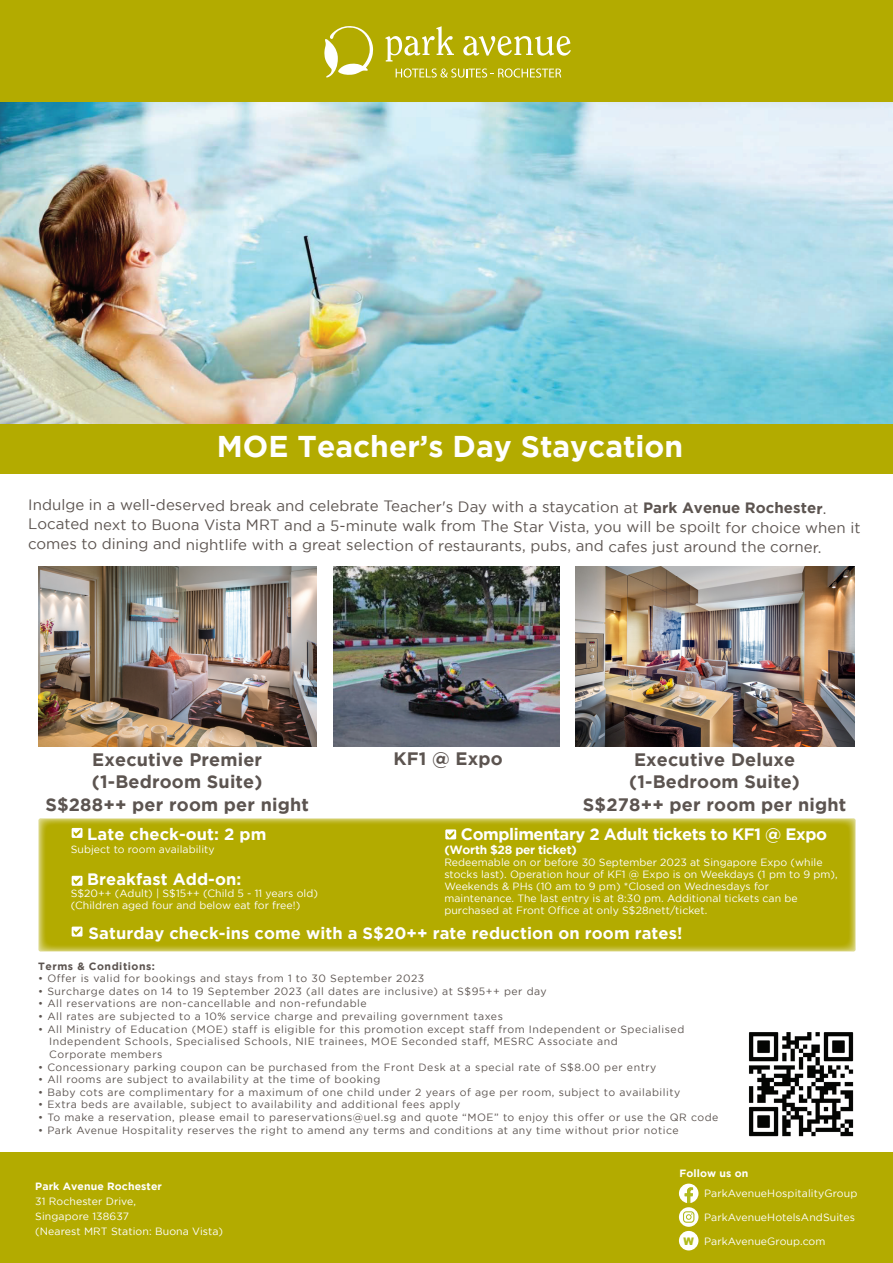
<style>
.page{position:relative;width:893px;height:1263px;background:#fff}
.page>*{position:absolute;margin:0;border:0;box-sizing:border-box;transform-origin:0 0}
.t1{font:700 30px "Gotham";color:#fff}
.t2{font:700 18px/22.5px "Gotham";letter-spacing:.01em;color:#5c5450;text-align:center}
.t3{font:700 16.5px "Gotham";letter-spacing:.005em;color:#fff}
.t4{font:700 16.5px "Gotham";letter-spacing:-.025em;color:#fff}
.t5{font:15px/19.6px "Gotham";color:#5c5450}
.t6{font:700 12px "Gotham";letter-spacing:-.025em;color:#fff}
.t7{font:10.5px/12.6px "Gotham";letter-spacing:.05em;color:#5c5450}
.t8{font:10.5px/12px "Gotham";letter-spacing:.005em;color:#fff}
.t9{font:700 10.5px "Gotham";letter-spacing:.01em;color:#fff}
.t10{font:700 10.5px "Gotham";letter-spacing:.05em;color:#5c5450}
.s1{font-weight:700}
.s2{font-family:"Arial";font-weight:900;color:#b0bb1d}
</style>
<div class="page">
<img style="left:0;top:102px;width:893px;height:322px">
<div style="left:0;top:1153px;width:893px;height:110px;background:#b3ab00"></div>
<svg style="left:679px;top:1183px;width:19px;height:20px"></svg>
<svg style="left:679px;top:1207px;width:19px;height:20px"></svg>
<svg style="left:683px;top:1211px;width:11px;height:12px"></svg>
<div style="left:679px;top:1231px;width:19px;height:19px;background:#fff;border-radius:50%"></div>
<div style="left:0;top:0;width:893px;height:102px;background:#b3ab00"></div>
<svg style="left:324px;top:26px;width:49px;height:52px"></svg>
<svg style="left:385px;top:26px;width:69px;height:36px"></svg>
<svg style="left:463px;top:36px;width:108px;height:20px"></svg>
<svg style="left:396px;top:68px;width:165px;height:10px"></svg>
<div style="left:0;top:424px;width:893px;height:49px;background:#b3ab00"></div>
<svg style="left:39px;top:819px;width:816px;height:132px;background:#b4ac05"></svg>
<img style="left:39px;top:566px;width:278px;height:180px">
<img style="left:575px;top:566px;width:279px;height:180px">
<img style="left:334px;top:566px;width:225px;height:180px">
<svg style="left:72px;top:828px;width:11px;height:10px"></svg>
<svg style="left:74px;top:829px;width:7px;height:8px"></svg>
<div style="left:72px;top:926px;width:11px;height:10px;background:#fff"></div>
<svg style="left:74px;top:928px;width:7px;height:7px"></svg>
<svg style="left:72px;top:876px;width:11px;height:10px"></svg>
<svg style="left:74px;top:877px;width:7px;height:7px"></svg>
<div style="left:445px;top:829px;width:11px;height:10px;background:#fff"></div>
<svg style="left:447px;top:831px;width:7px;height:7px"></svg>
<img style="left:749px;top:1032px;width:105px;height:105px">
<h1 class="t1" style="left:217px;top:429px;width:468px">MOE Teacher’s Day Staycation</h1>
<p class="t5" style="left:28px;top:496px;width:834px">Indulge in a well-deserved break and celebrate Teacher's Day with a staycation at <span class="s1">Park Avenue Rochester</span>.<br>Located next to Buona Vista MRT and a 5-minute walk from The Star Vista, you will be spoilt for choice when it comes to dining and nightlife with a great selection of restaurants, pubs, and cafes just around the corner.</p>
<h2 class="t2" style="left:92px;top:747px;width:171px">Executive Premier</h2>
<h2 class="t2" style="left:393px;top:747px;width:111px">KF1 @ Expo</h2>
<h2 class="t2" style="left:45px;top:770px;width:265px">(1-Bedroom Suite)<br>S$288++ per room per night</h2>
<h3 class="t3" style="left:87px;top:824px;width:181px">Late check-out: 2 pm</h3>
<p class="t8" style="left:71px;top:843px;width:145px">Subject to room availability</p>
<h3 class="t3" style="left:87px;top:869px;width:156px">Breakfast Add-on:</h3>
<p class="t8" style="left:71px;top:887px;width:249px">S$20++ (Adult) | S$15++ (Child 5 - 11 years old) (Children aged four and below eat for free!)</p>
<h2 class="t2" style="left:583px;top:747px;width:265px">Executive Deluxe (1-Bedroom Suite)<br>S$278++ per room per night</h2>
<h3 class="t4" style="left:461px;top:824px;width:368px">Complimentary 2 Adult tickets to KF1 @ Expo</h3>
<p class="t6" style="left:444px;top:843px;width:134px">(Worth $28 per ticket)</p>
<p class="t8" style="left:444px;top:856px;width:395px">Redeemable on or before 30 September 2023 at Singapore Expo (while stocks last). Operation hour of KF1 @ Expo is on Weekdays (1 pm to 9 pm), Weekends &amp; PHs (10 am to 9 pm) *Closed on Wednesdays for maintenance. The last entry is at 8:30 pm. Additional tickets can be purchased at Front Office at only S$28nett/ticket.</p>
<h3 class="t3" style="left:89px;top:923px;width:595px">Saturday check-ins come with a S$20++ rate reduction on room rates!</h3>
<p class="t10" style="left:38px;top:960px;width:118px">Terms &amp; Conditions:</p>
<p class="t7" style="left:38px;top:972px;width:388px">• Offer is valid for bookings and stays from 1 to 30 September 2023</p>
<p class="t7" style="left:38px;top:985px;width:510px">• Surcharge dates on 14 to 19 September 2023 (all dates are inclusive) at S$95++ per day</p>
<p class="t7" style="left:38px;top:997px;width:330px">• All reservations are non-cancellable and non-refundable</p>
<p class="t7" style="left:38px;top:1010px;width:466px">• All rates are subjected to a 10% service charge and prevailing government taxes</p>
<p class="t7" style="left:49px;top:1022px;width:637px;text-indent:-11px">• All Ministry of Education (MOE) staff is eligible for this promotion except staff from Independent or Specialised<br>Independent Schools, Specialised Schools, NIE trainees, MOE Seconded staff, MESRC Associate and<br>Corporate members</p>
<p class="t7" style="left:38px;top:1060px;width:620px">• Concessionary parking coupon can be purchased from the Front Desk at a special rate of S$8.00 per entry</p>
<p class="t7" style="left:38px;top:1073px;width:344px">• All rooms are subject to availability at the time of booking</p>
<p class="t7" style="left:38px;top:1085px;width:644px">• Baby cots are complimentary for a maximum of one child under 2 years of age per room, subject to availability</p>
<p class="t7" style="left:38px;top:1098px;width:424px">• Extra beds are available, subject to availability and additional fees apply</p>
<p class="t7" style="left:38px;top:1111px;width:682px">• To make a reservation, please email to pareservations@uel.sg and quote “MOE” to enjoy this offer or use the QR code</p>
<p class="t7" style="left:38px;top:1123px;width:642px">• Park Avenue Hospitality reserves the right to amend any terms and conditions at any time without prior notice</p>
<p class="t9" style="left:35px;top:1181px;width:128px">Park Avenue Rochester</p>
<p class="t8" style="left:35px;top:1194px;width:189px;line-height:15px">31 Rochester Drive,<br>Singapore 138637<br>(Nearest MRT Station: Buona Vista)</p>
<p class="t9" style="left:679px;top:1167px;width:70px">Follow us on</p>
<p class="t8" style="left:704px;top:1187px;width:155px">ParkAvenueHospitalityGroup</p>
<p class="t8" style="left:704px;top:1211px;width:152px">ParkAvenueHotelsAndSuites</p>
<p class="t8" style="left:683px;top:1235px;width:144px"><span class="s2">W</span> ParkAvenueGroup.com</p>
</div>
